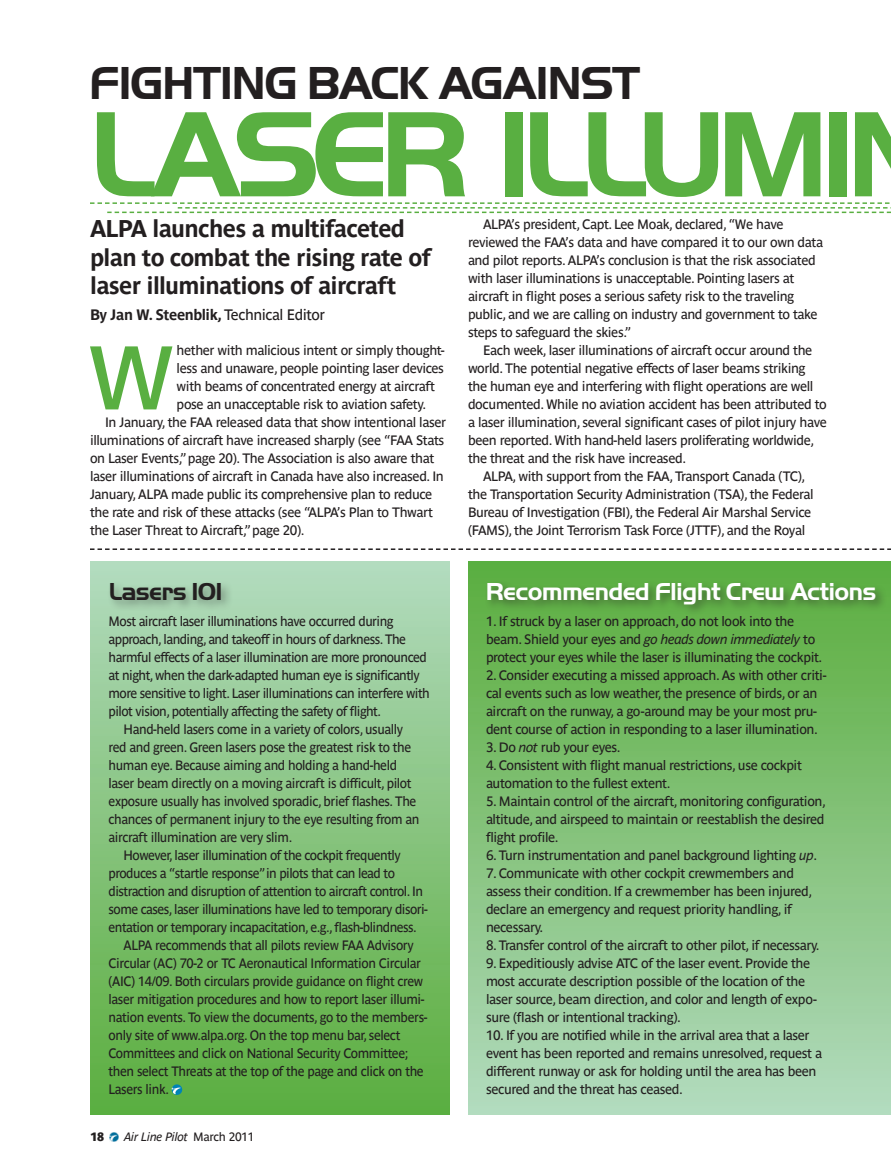
<style>
.page{position:relative;width:891px;height:1175px;background:#fff}
.page>*{position:absolute;margin:0;border:0;box-sizing:border-box;transform-origin:0 0}
.Dept_Head{font:700 126px "Handel Got D";letter-spacing:-.07em;color:#59af41}
.Firstpar_Drop_Cap_co{font:94.5px "Handel Got D Ligh";color:#59af41}
.Dept_Head-2{font:700 48px "Handel Got D";letter-spacing:-.03em;color:#231f20}
.SB_Head{font:700 25.5px "Handel Got D";letter-spacing:-.03em;color:#fff}
.SB_Head-2{font:700 25.5px "Handel Got D";letter-spacing:-.03em;color:#231f20}
.Blurb{font:700 24px/28.5px "Parisine Std";letter-spacing:-.03em;color:#231f20}
.Byline{font:700 15px "Parisine Std";letter-spacing:-.03em;color:#231f20}
.Body_text{font:13.5px/18px "Parisine Std";letter-spacing:-.03em;color:#231f20}
.Firstpar{font:13.5px/18px "Parisine Std";letter-spacing:-.03em;color:#231f20}
.Body_text-2{font:13.5px/18px "Parisine Std";letter-spacing:-.03em;color:#231f20;scale:.96 1}
.Firstpar-2{font:13.5px/18px "Parisine Std";letter-spacing:-.03em;color:#231f20;scale:.96 1}
.Firstpar_Drop_Cap_co-2{font:13.5px/18px "Parisine Std";letter-spacing:-.03em;color:#231f20}
.Foot_Folio_LM{font:italic 12px "Parisine Std";letter-spacing:-.025em;color:#231f20}
.Foot_Folio_LM-2{font:12px "Parisine Std Sombre";color:#231f20}
.s1{font-weight:400}
.s2{font-style:normal}
.s3{font-style:italic}
</style>
<div class="page">
<svg style="left:110px;top:1132px;width:9px;height:9px"></svg>
<div style="left:468px;top:562px;width:423px;height:552px;background:linear-gradient(to bottom,#59ad3c,#b2dabd)"></div>
<div style="left:90px;top:562px;width:360px;height:552px;background:linear-gradient(to bottom,#b2dabe,#5aad3d)"></div>
<svg style="left:90px;top:548px;width:801px;height:2px"></svg>
<svg style="left:172px;top:1084px;width:10px;height:10px"></svg>
<div style="left:107px;top:578px;width:127px;height:33px;background:#231f20;opacity:.4"></div>
<div style="left:484px;top:578px;width:404px;height:38px;background:#231f20;opacity:.5"></div>
<svg style="left:90px;top:202px;width:801px;height:11px"></svg>
<p class="Dept_Head-2" style="left:89px;top:56px;width:553px">Fighting Back Against</p>
<p class="Dept_Head" style="left:89px;top:83px;width:767px">Laser Illumi</p>
<p class="Blurb" style="left:90px;top:214px;width:342px">ALPA launches a multifaceted plan to combat the rising rate of laser illuminations of aircraft</p>
<p class="Byline" style="left:90px;top:306px;width:237px">By Jan W. Steenblik, <span class="s1">Technical Editor</span></p>
<p class="Firstpar_Drop_Cap_co" style="left:89px;top:324px;width:87px">W</p>
<p class="Firstpar_Drop_Cap_co-2" style="left:177px;top:341px;width:270px">hether with malicious intent or simply thought&shy;less and unaware, people pointing laser devices with beams of concentrated energy at aircraft pose an unacceptable risk to aviation safety.</p>
<p class="Body_text" style="left:90px;top:413px;width:358px;text-indent:15px">In January, the FAA released data that show intentional laser illuminations of aircraft have increased sharply (see “FAA Stats on Laser Events,” page 20). The Association is also aware that laser illuminations of aircraft in Canada have also increased. In January, ALPA made public its comprehensive plan to reduce the rate and risk of these attacks (see “ALPA’s Plan to Thwart the Laser Threat to Aircraft,” page 20).</p>
<p class="SB_Head-2" style="left:109px;top:577px;width:115px">Lasers 101</p>
<p class="Firstpar-2" style="left:109px;top:611px;width:336px">Most aircraft laser illuminations have occurred during approach, landing, and takeoff in hours of darkness. The harmful effects of a laser illumination are more pronounced at night, when the dark-adapted human eye is significantly more sensitive to light. Laser illuminations can interfere with pilot vision, potentially affecting the safety of flight.</p>
<p class="Body_text-2" style="left:109px;top:719px;width:325px;text-indent:15px">Hand-held lasers come in a variety of colors, usually red and green. Green lasers pose the greatest risk to the human eye. Because aiming and holding a hand-held laser beam directly on a moving aircraft is difficult, pilot exposure usually has involved sporadic, brief flashes. The chances of permanent injury to the eye resulting from an aircraft illumination are very slim.</p>
<p class="Body_text-2" style="left:109px;top:845px;width:334px;text-indent:15px">However, laser illumination of the cockpit frequently produces a “startle response” in pilots that can lead to distraction and disruption of attention to aircraft control. In some cases, laser illuminations have led to temporary disori&shy;entation or temporary incapacitation, e.g., flash-blindness.</p>
<p class="Body_text-2" style="left:109px;top:935px;width:334px;text-indent:15px">ALPA recommends that all pilots review FAA Advisory Circular (AC) 70-2 or TC Aeronautical Information Circular (AIC) 14/09. Both circulars provide guidance on flight crew laser mitigation procedures and how to report laser illumi&shy;nation events. To view the documents, go to the members&shy;only site of www.alpa.org. On the top menu bar, select Committees and click on National Security Committee; then select Threats at the top of the page and click on the Lasers link.</p>
<p class="Foot_Folio_LM-2" style="left:91px;top:1129px;width:15px">18</p>
<p class="Foot_Folio_LM" style="left:124px;top:1130px;width:132px">Air Line Pilot <span class="s2">March 2011</span></p>
<p class="Body_text" style="left:468px;top:215px;width:357px;text-indent:15px">ALPA’s president, Capt. Lee Moak, declared, “We have reviewed the FAA’s data and have compared it to our own data and pilot reports. ALPA’s conclusion is that the risk associated with laser illuminations is unacceptable. Pointing lasers at aircraft in flight poses a serious safety risk to the traveling public, and we are calling on industry and government to take steps to safeguard the skies.”</p>
<p class="Body_text" style="left:468px;top:341px;width:360px;text-indent:15px">Each week, laser illuminations of aircraft occur around the world. The potential negative effects of laser beams striking the human eye and interfering with flight operations are well documented. While no aviation accident has been attributed to a laser illumination, several significant cases of pilot injury have been reported. With hand-held lasers proliferating worldwide, the threat and the risk have increased.</p>
<p class="Body_text" style="left:468px;top:467px;width:347px;text-indent:15px">ALPA, with support from the FAA, Transport Canada (TC), the Transportation Security Administration (TSA), the Federal Bureau of Investigation (FBI), the Federal Air Marshal Service (FAMS), the Joint Terrorism Task Force (JTTF), and the Royal</p>
<p class="SB_Head" style="left:486px;top:577px;width:392px">Recommended Flight Crew Actions</p>
<p class="Firstpar" style="left:486px;top:611px;width:338px">1. If struck by a laser on approach, do not look into the beam. Shield your eyes and <span class="s3">go heads down immediately</span> to protect your eyes while the laser is illuminating the cockpit.</p>
<p class="Firstpar" style="left:486px;top:665px;width:342px">2. Consider executing a missed approach. As with other criti&shy;cal events such as low weather, the presence of birds, or an aircraft on the runway, a go-around may be your most pru&shy;dent course of action in responding to a laser illumination.</p>
<p class="Firstpar" style="left:486px;top:737px;width:136px">3. Do <span class="s3">not</span> rub your eyes.</p>
<p class="Firstpar" style="left:486px;top:755px;width:317px">4. Consistent with flight manual restrictions, use cockpit automation to the fullest extent.</p>
<p class="Firstpar" style="left:486px;top:791px;width:341px;text-align:justify">5. Maintain control of the aircraft, monitoring configuration, altitude, and airspeed to maintain or reestablish the desired flight profile.</p>
<p class="Firstpar" style="left:486px;top:845px;width:333px">6. Turn instrumentation and panel background lighting <span class="s3">up</span>.</p>
<p class="Firstpar" style="left:486px;top:863px;width:328px">7. Communicate with other cockpit crewmembers and assess their condition. If a crewmember has been injured, declare an emergency and request priority handling, if necessary.</p>
<p class="Firstpar" style="left:486px;top:935px;width:335px">8. Transfer control of the aircraft to other pilot, if necessary.</p>
<p class="Firstpar" style="left:486px;top:953px;width:332px">9. Expeditiously advise ATC of the laser event. Provide the most accurate description possible of the location of the laser source, beam direction, and color and length of expo&shy;sure (flash or intentional tracking).</p>
<p class="Firstpar" style="left:486px;top:1025px;width:338px">10. If you are notified while in the arrival area that a laser event has been reported and remains unresolved, request a different runway or ask for holding until the area has been secured and the threat has ceased.</p>
</div>
